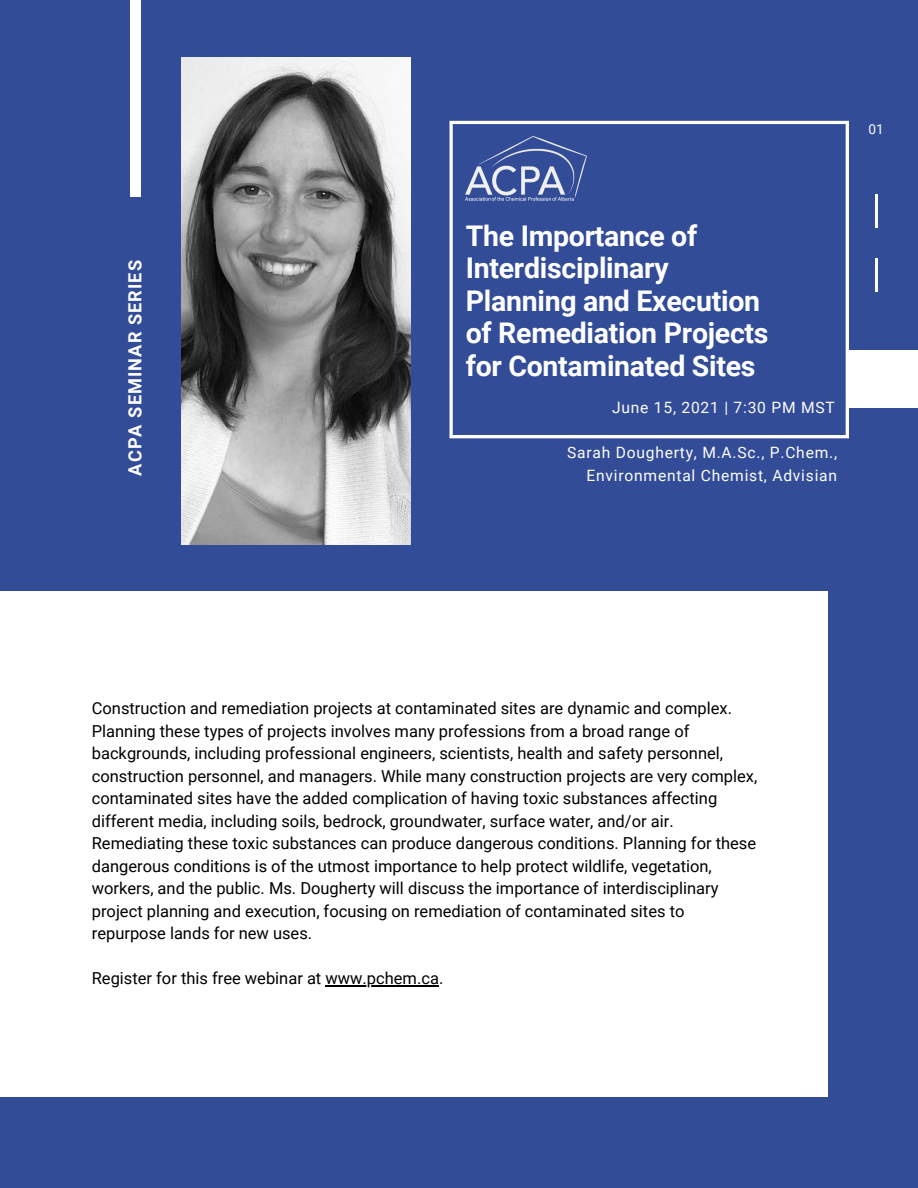
<style>
.page{position:relative;width:918px;height:1188px;background:#324c98}
.page>*{position:absolute;margin:0;border:0;box-sizing:border-box;transform-origin:0 0}
.t1{font:700 28.5px/32.7px "Roboto";letter-spacing:-.01em;color:#fff}
.t2{font:700 18.15px "Roboto";letter-spacing:.06em;color:#fff}
.t3{font:16.5px/22.5px "Roboto";color:#000}
.t4{font:15.6px/23.4px "Roboto";letter-spacing:.05em;color:#fff;text-align:right}
.t5{font:13.65px "Roboto";color:#fff}
</style>
<div class="page">
<svg style="left:449px;top:121px;width:400px;height:317px"></svg>
<div style="left:130px;top:0;width:10px;height:197px;background:#fff"></div>
<div style="left:848px;top:351px;width:69px;height:57px;background:#fff"></div>
<img style="left:181px;top:58px;width:230px;height:487px">
<hr style="left:875px;top:259px;width:3px;height:33px;background:#fff">
<hr style="left:875px;top:194px;width:3px;height:34px;background:#fff">
<img style="left:466px;top:137px;width:120px;height:64px">
<div style="left:0;top:591px;width:828px;height:506px;background:#fff"></div>
<hr style="left:325px;top:986px;width:114px;height:1px;background:#000">
<p class="t2" style="left:125px;top:476px;width:217px;rotate:-90deg">ACPA SEMINAR SERIES</p>
<p class="t5" style="left:869px;top:121px;width:17px">01</p>
<p class="t1" style="left:466px;top:219px;width:304px">The Importance of<br>Interdisciplinary<br>Planning and Execution of Remediation Projects for Contaminated Sites</p>
<p class="t4" style="left:612px;top:396px;width:224px">June 15, 2021 | 7:30 PM MST</p>
<p class="t4" style="left:567px;top:441px;width:272px">Sarah Dougherty, M.A.Sc., P.Chem.,<br>Environmental Chemist, Advisian</p>
<p class="t3" style="left:92px;top:697px;width:667px">Construction and remediation projects at contaminated sites are dynamic and complex.<br>Planning these types of projects involves many professions from a broad range of backgrounds, including professional engineers, scientists, health and safety personnel, construction personnel, and managers. While many construction projects are very complex, contaminated sites have the added complication of having toxic substances affecting different media, including soils, bedrock, groundwater, surface water, and/or air.<br>Remediating these toxic substances can produce dangerous conditions. Planning for these dangerous conditions is of the utmost importance to help protect wildlife, vegetation, workers, and the public. Ms. Dougherty will discuss the importance of interdisciplinary project planning and execution, focusing on remediation of contaminated sites to repurpose lands for new uses.</p>
<p class="t3" style="left:92px;top:967px;width:353px">Register for this free webinar at www.pchem.ca.</p>
</div>
